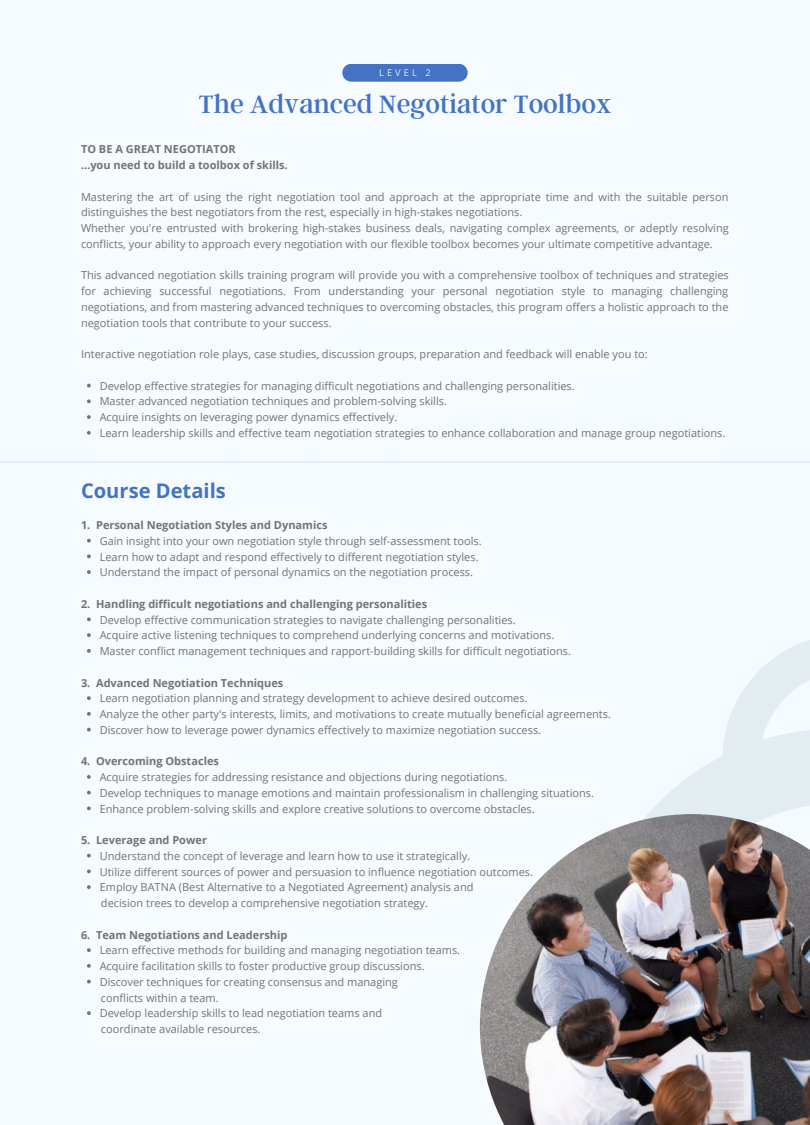
<style>
.page{position:relative;width:810px;height:1125px;background:#f5fbff}
.page>*{position:absolute;margin:0;border:0;box-sizing:border-box;transform-origin:0 0}
.t1{font:27.9px "Argent CF";color:#4472c4}
.t2{font:700 20.2px "Open Sans";color:#4472c4}
.t3{font:11px/15.8px "Open Sans";color:#737373}
.t4{font:700 11px "Open Sans";color:#737373}
.t5{font:9.2px "Open Sans";letter-spacing:.33em;color:#e2ecf1}
</style>
<div class="page">
<div style="left:342px;top:64px;width:126px;height:17px;background:#4472c4;border-radius:9px"></div>
<svg style="left:648px;top:756px;width:162px;height:58px;fill:#e2ecf1"></svg>
<svg style="left:722px;top:640px;width:88px;height:120px"></svg>
<svg style="left:87px;top:539px;width:4px;height:4px"></svg>
<svg style="left:87px;top:555px;width:4px;height:3px"></svg>
<svg style="left:87px;top:570px;width:4px;height:4px"></svg>
<svg style="left:87px;top:618px;width:4px;height:3px"></svg>
<svg style="left:87px;top:633px;width:4px;height:4px"></svg>
<svg style="left:87px;top:649px;width:4px;height:4px"></svg>
<svg style="left:87px;top:696px;width:4px;height:4px"></svg>
<svg style="left:87px;top:712px;width:4px;height:4px"></svg>
<svg style="left:87px;top:728px;width:4px;height:4px"></svg>
<svg style="left:87px;top:775px;width:4px;height:4px"></svg>
<svg style="left:87px;top:791px;width:4px;height:4px"></svg>
<svg style="left:87px;top:807px;width:4px;height:3px"></svg>
<svg style="left:87px;top:854px;width:4px;height:4px"></svg>
<svg style="left:87px;top:870px;width:4px;height:3px"></svg>
<svg style="left:87px;top:885px;width:4px;height:4px"></svg>
<svg style="left:87px;top:948px;width:4px;height:4px"></svg>
<svg style="left:87px;top:964px;width:4px;height:4px"></svg>
<svg style="left:87px;top:980px;width:4px;height:4px"></svg>
<svg style="left:87px;top:1011px;width:4px;height:4px"></svg>
<svg style="left:87px;top:384px;width:4px;height:3px"></svg>
<svg style="left:87px;top:399px;width:4px;height:4px"></svg>
<svg style="left:87px;top:415px;width:4px;height:4px"></svg>
<svg style="left:87px;top:431px;width:4px;height:4px"></svg>
<hr style="left:0;top:462px;width:810px;height:1px;background:#2f3b69">
<img style="left:480px;top:814px;width:330px;height:311px">
<p class="t5" style="left:379px;top:67px;width:53px">LEVEL 2</p>
<p class="t1" style="left:199px;top:86px;width:414px">The Advanced Negotiator Toolbox</p>
<p class="t4" style="left:81px;top:142px;width:156px">TO BE A GREAT NEGOTIATOR</p>
<p class="t4" style="left:81px;top:157px;width:208px">…you need to build a toolbox of skills.</p>
<p class="t3" style="left:81px;top:189px;width:649px">Mastering the art of using the right negotiation tool and approach at the appropriate time and with the suitable person distinguishes the best negotiators from the rest, especially in high-stakes negotiations.</p>
<p class="t3" style="left:81px;top:220px;width:649px">Whether you're entrusted with brokering high-stakes business deals, navigating complex agreements, or adeptly resolving conflicts, your ability to approach every negotiation with our flexible toolbox becomes your ultimate competitive advantage.</p>
<p class="t3" style="left:81px;top:267px;width:649px;text-align:justify">This advanced negotiation skills training program will provide you with a comprehensive toolbox of techniques and strategies for achieving successful negotiations. From understanding your personal negotiation style to managing challenging negotiations, and from mastering advanced techniques to overcoming obstacles, this program offers a holistic approach to the negotiation tools that contribute to your success.</p>
<p class="t3" style="left:81px;top:346px;width:568px">Interactive negotiation role plays, case studies, discussion groups, preparation and feedback will enable you to:</p>
<p class="t3" style="left:100px;top:378px;width:477px">Develop effective strategies for managing difficult negotiations and challenging personalities.</p>
<p class="t3" style="left:100px;top:393px;width:349px">Master advanced negotiation techniques and problem-solving skills.</p>
<p class="t3" style="left:100px;top:409px;width:299px">Acquire insights on leveraging power dynamics effectively.</p>
<p class="t3" style="left:100px;top:425px;width:627px">Learn leadership skills and effective team negotiation strategies to enhance collaboration and manage group negotiations.</p>
<p class="t2" style="left:81px;top:476px;width:146px">Course Details</p>
<p class="t4" style="left:81px;top:517px;width:248px">1. Personal Negotiation Styles and Dynamics</p>
<p class="t3" style="left:100px;top:533px;width:384px">Gain insight into your own negotiation style through self-assessment tools.</p>
<p class="t3" style="left:100px;top:548px;width:380px">Learn how to adapt and respond effectively to different negotiation styles.</p>
<p class="t3" style="left:100px;top:564px;width:375px">Understand the impact of personal dynamics on the negotiation process.</p>
<p class="t3" style="left:100px;top:611px;width:418px">Develop effective communication strategies to navigate challenging personalities.</p>
<p class="t3" style="left:100px;top:627px;width:456px">Acquire active listening techniques to comprehend underlying concerns and motivations.</p>
<p class="t3" style="left:100px;top:643px;width:473px">Master conflict management techniques and rapport-building skills for difficult negotiations.</p>
<p class="t3" style="left:100px;top:690px;width:429px">Learn negotiation planning and strategy development to achieve desired outcomes.</p>
<p class="t3" style="left:100px;top:706px;width:513px">Analyze the other party's interests, limits, and motivations to create mutually beneficial agreements.</p>
<p class="t3" style="left:100px;top:722px;width:443px">Discover how to leverage power dynamics effectively to maximize negotiation success.</p>
<p class="t3" style="left:100px;top:769px;width:409px">Acquire strategies for addressing resistance and objections during negotiations.</p>
<p class="t3" style="left:100px;top:785px;width:496px">Develop techniques to manage emotions and maintain professionalism in challenging situations.</p>
<p class="t3" style="left:100px;top:800px;width:437px">Enhance problem-solving skills and explore creative solutions to overcome obstacles.</p>
<p class="t3" style="left:100px;top:848px;width:372px">Understand the concept of leverage and learn how to use it strategically.</p>
<p class="t3" style="left:100px;top:863px;width:435px">Utilize different sources of power and persuasion to influence negotiation outcomes.</p>
<p class="t3" style="left:100px;top:879px;width:375px">Employ BATNA (Best Alternative to a Negotiated Agreement) analysis and</p>
<p class="t4" style="left:81px;top:596px;width:348px">2. Handling difficult negotiations and challenging personalities</p>
<p class="t4" style="left:81px;top:675px;width:204px">3. Advanced Negotiation Techniques</p>
<p class="t4" style="left:81px;top:754px;width:140px">4. Overcoming Obstacles</p>
<p class="t4" style="left:81px;top:832px;width:128px">5. Leverage and Power</p>
<p class="t3" style="left:101px;top:895px;width:329px">decision trees to develop a comprehensive negotiation strategy.</p>
<p class="t4" style="left:81px;top:927px;width:208px">6. Team Negotiations and Leadership</p>
<p class="t3" style="left:100px;top:942px;width:362px">Learn effective methods for building and managing negotiation teams.</p>
<p class="t3" style="left:100px;top:958px;width:326px">Acquire facilitation skills to foster productive group discussions.</p>
<p class="t3" style="left:100px;top:974px;width:300px">Discover techniques for creating consensus and managing</p>
<p class="t3" style="left:100px;top:1005px;width:284px">Develop leadership skills to lead negotiation teams and</p>
<p class="t3" style="left:101px;top:989px;width:119px">conflicts within a team.</p>
<p class="t3" style="left:101px;top:1021px;width:161px">coordinate available resources.</p>
</div>
